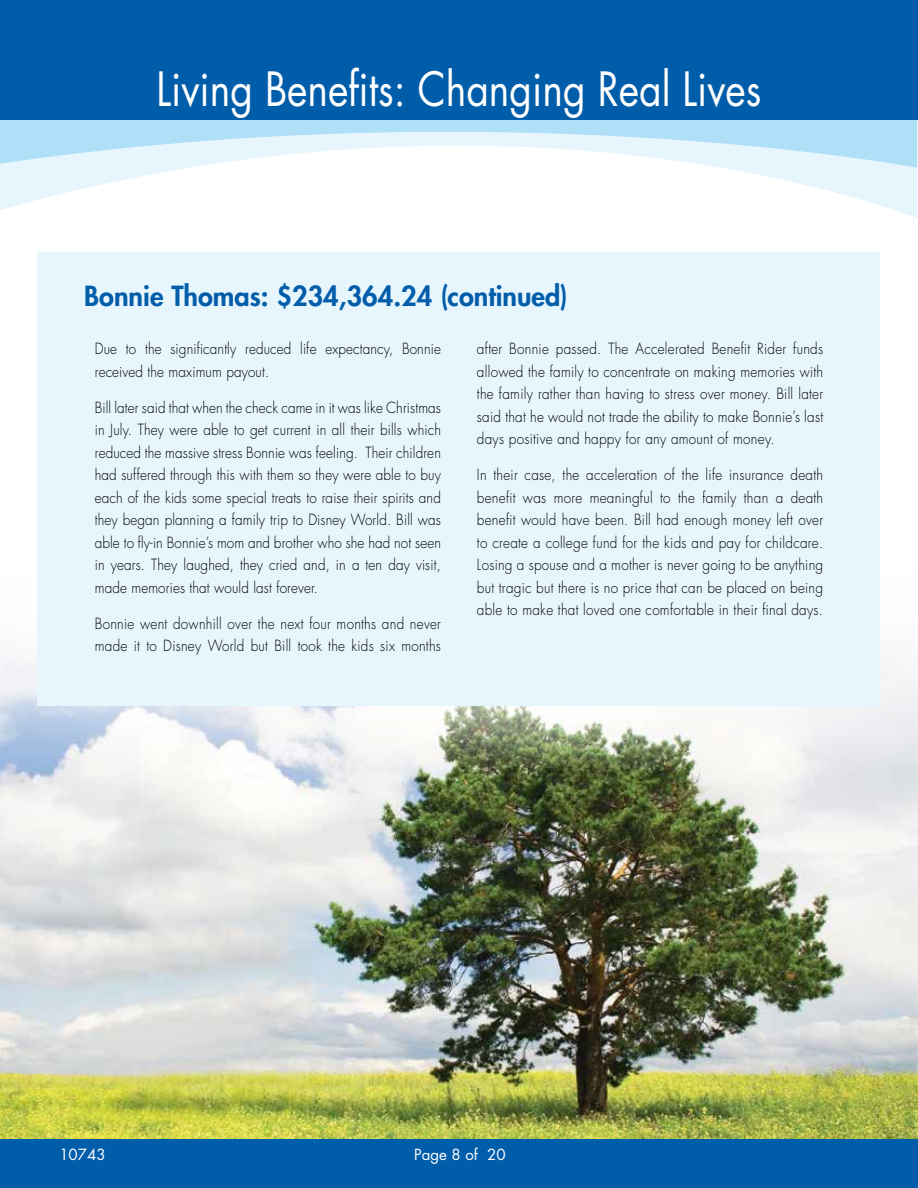
<style>
.page{position:relative;width:918px;height:1188px;background:#fff}
.page>*{position:absolute;margin:0;border:0;box-sizing:border-box;transform-origin:0 0}
.t1{font:45.9px "Futura";color:#fff;scale:.85 1}
.t2{font:800 27px "Futura";color:#005daa}
.t3{font:300 15px/22.5px "Futura";letter-spacing:.02em;color:#000;text-align:justify;scale:.9 1}
.t4{font:15px "Futura";color:#fff}
</style>
<div class="page">
<div style="left:0;top:1139px;width:918px;height:49px;background:#005daa"></div>
<img style="left:0;top:556px;width:917px;height:583px">
<div style="left:38px;top:252px;width:842px;height:454px;background:#e7f5fd"></div>
<svg style="left:0;top:168px;width:917px;height:50px"></svg>
<svg style="left:0;top:119px;width:917px;height:49px"></svg>
<div style="left:0;top:0;width:918px;height:119px;background:#005daa"></div>
<svg style="left:917px;top:119px;width:1px;height:49px"></svg>
<h1 class="t1" style="left:157px;top:60px;width:713px">Living Benefits: Changing Real Lives</h1>
<h2 class="t2" style="left:84px;top:279px;width:485px">Bonnie Thomas: $234,364.24 (continued)</h2>
<p class="t3" style="left:95px;top:338px;width:386px">Due to the significantly reduced life expectancy, Bonnie received the maximum payout.</p>
<p class="t3" style="left:95px;top:397px;width:386px">Bill later said that when the check came in it was like Christmas in July. They were able to get current in all their bills which reduced the massive stress Bonnie was feeling. Their children had suffered through this with them so they were able to buy each of the kids some special treats to raise their spirits and they began planning a family trip to Disney World. Bill was able to fly-in Bonnie’s mom and brother who she had not seen in years. They laughed, they cried and, in a ten day visit, made memories that would last forever.</p>
<p class="t3" style="left:95px;top:613px;width:386px">Bonnie went downhill over the next four months and never made it to Disney World but Bill took the kids six months</p>
<p class="t3" style="left:477px;top:338px;width:386px">after Bonnie passed. The Accelerated Benefit Rider funds allowed the family to concentrate on making memories with the family rather than having to stress over money. Bill later said that he would not trade the ability to make Bonnie’s last days positive and happy for any amount of money.</p>
<p class="t3" style="left:477px;top:464px;width:386px">In their case, the acceleration of the life insurance death benefit was more meaningful to the family than a death benefit would have been. Bill had enough money left over to create a college fund for the kids and pay for childcare.<br>Losing a spouse and a mother is never going to be anything but tragic but there is no price that can be placed on being able to make that loved one comfortable in their final days.</p>
<p class="t4" style="left:59px;top:1145px;width:48px">10743</p>
<p class="t4" style="left:414px;top:1145px;width:93px">Page 8 of 20</p>
</div>
